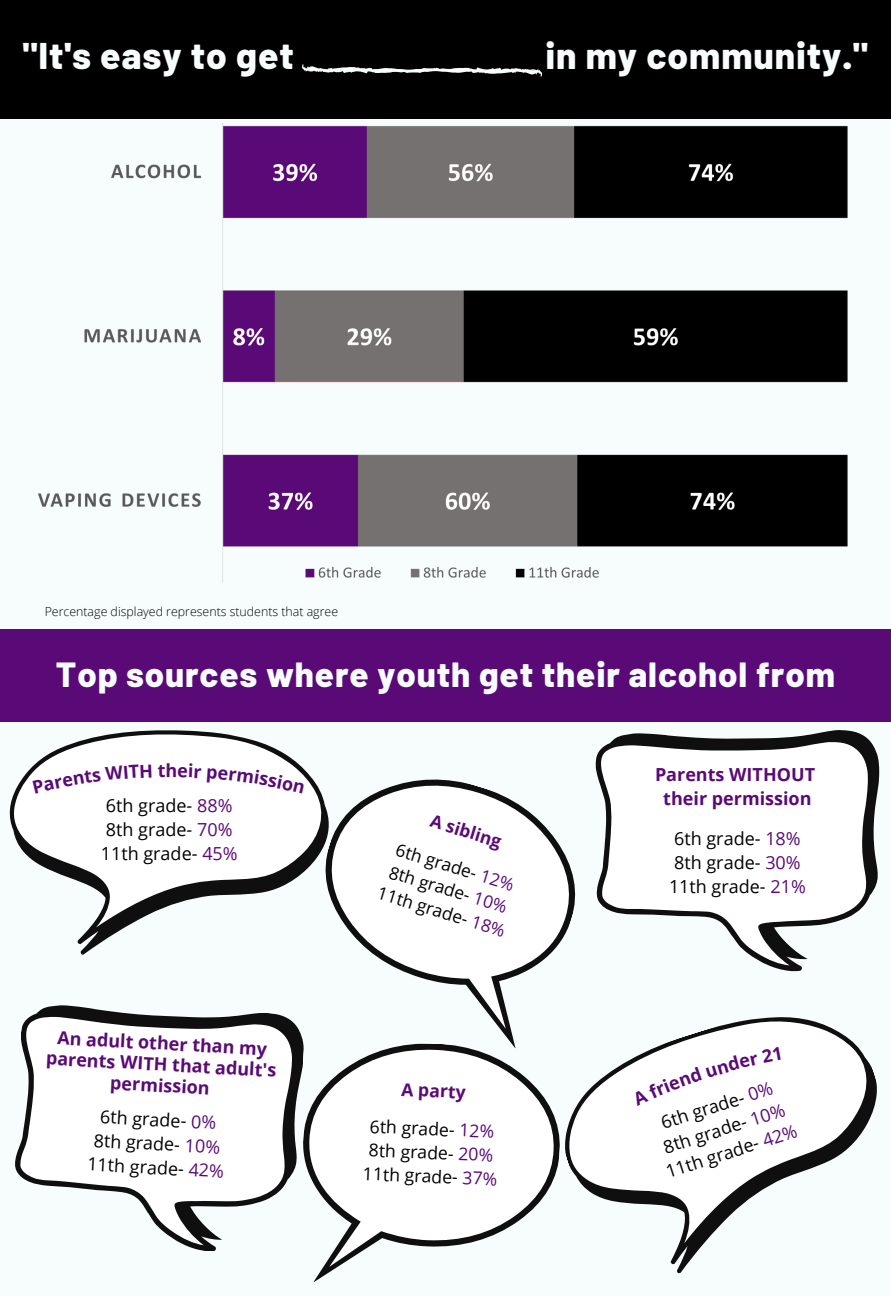
<style>
.page{position:relative;width:891px;height:1296px;background:#f7fcfd}
.page>*{position:absolute;margin:0;border:0;box-sizing:border-box;transform-origin:0 0}
.t1{font:800 37.12px "Barlow";letter-spacing:.025em;color:#f7fcfd}
.t2{font:800 34.88px "Barlow";letter-spacing:.025em;color:#f7fcfd}
.t3{font:18px "Open Sans";color:#000}
.t4{font:700 18px/20.9px "Open Sans";color:#5a0a76;text-align:center}
.t5{font:17.78px "Open Sans";color:#000}
.t6{font:700 17.78px "Open Sans";color:#5a0a76}
.t7{font:17.32px "Open Sans";color:#000}
.t8{font:700 17.32px "Open Sans";color:#5a0a76}
.t9{font:300 12.38px "Open Sans";color:#000}
.s1{color:#5a0a76}
</style>
<div class="page">
<div style="left:0;top:0;width:891px;height:119px;background:#000"></div>
<img style="left:38px;top:124px;width:810px;height:459px">
<svg style="left:302px;top:64px;width:240px;height:10px"></svg>
<div style="left:0;top:629px;width:891px;height:93px;background:#5a0a76"></div>
<svg style="left:10px;top:730px;width:279px;height:225px"></svg>
<svg style="left:600px;top:730px;width:279px;height:241px"></svg>
<svg style="left:289px;top:750px;width:311px;height:288px"></svg>
<svg style="left:15px;top:1000px;width:291px;height:251px"></svg>
<svg style="left:542px;top:985px;width:335px;height:289px"></svg>
<svg style="left:297px;top:1038px;width:267px;height:245px"></svg>
<svg style="left:33px;top:764px;width:119px;height:29px"></svg>
<svg style="left:158px;top:765px;width:7px;height:12px"></svg>
<svg style="left:178px;top:764px;width:126px;height:29px"></svg>
<svg style="left:632px;top:1047px;width:149px;height:59px"></svg>
<p class="t1" style="left:23px;top:32px;width:272px">"It's easy to get</p>
<p class="t1" style="left:545px;top:32px;width:324px">in my community."</p>
<p class="t9" style="left:45px;top:603px;width:295px">Percentage displayed represents students that agree</p>
<p class="t2" style="left:56px;top:652px;width:781px">Top sources where youth get their alcohol from</p>
<p class="t4" style="left:166px;top:760px;width:13px">h</p>
<p class="t3" style="left:106px;top:793px;width:128px">6th grade- <span class="s1">88%</span></p>
<p class="t3" style="left:106px;top:817px;width:128px">8th grade- <span class="s1">70%</span></p>
<p class="t3" style="left:101px;top:841px;width:138px">11th grade- <span class="s1">45%</span></p>
<p class="t4" style="left:48px;top:1026px;width:232px;rotate:3deg">An adult other than my parents WITH that adult's permission</p>
<p class="t3" style="left:101px;top:1104px;width:118px;rotate:3deg">6th grade- <span class="s1">0%</span></p>
<p class="t3" style="left:94px;top:1127px;width:128px;rotate:3deg">8th grade- <span class="s1">10%</span></p>
<p class="t3" style="left:88px;top:1151px;width:138px;rotate:3deg">11th grade- <span class="s1">42%</span></p>
<p class="t8" style="left:434px;top:809px;width:75px;rotate:17deg">A sibling</p>
<p class="t7" style="left:400px;top:838px;width:124px;rotate:17deg">6th grade-<span class="s1">12%</span></p>
<p class="t7" style="left:393px;top:860px;width:124px;rotate:17deg">8th grade-<span class="s1">10%</span></p>
<p class="t7" style="left:382px;top:881px;width:134px;rotate:17deg">11th grade-<span class="s1">18%</span></p>
<p class="t6" style="left:402px;top:1077px;width:66px;rotate:2deg">A party</p>
<p class="t5" style="left:370px;top:1114px;width:126px;rotate:2deg">6th grade- <span class="s1">12%</span></p>
<p class="t5" style="left:369px;top:1138px;width:126px;rotate:2deg">8th grade- <span class="s1">20%</span></p>
<p class="t5" style="left:363px;top:1161px;width:136px;rotate:2deg">11th grade- <span class="s1">37%</span></p>
<p class="t4" style="left:655px;top:764px;width:162px">Parents WITHOUT</p>
<p class="t4" style="left:663px;top:788px;width:150px">their permission</p>
<p class="t3" style="left:674px;top:826px;width:128px">6th grade- <span class="s1">18%</span></p>
<p class="t3" style="left:674px;top:850px;width:128px">8th grade- <span class="s1">30%</span></p>
<p class="t3" style="left:669px;top:874px;width:138px">11th grade- <span class="s1">21%</span></p>
<p class="t3" style="left:658px;top:1111px;width:118px;rotate:-18deg">6th grade- <span class="s1">0%</span></p>
<p class="t3" style="left:660px;top:1135px;width:128px;rotate:-18deg">8th grade- <span class="s1">10%</span></p>
<p class="t3" style="left:663px;top:1160px;width:138px;rotate:-18deg">11th grade- <span class="s1">42%</span></p>
</div>
